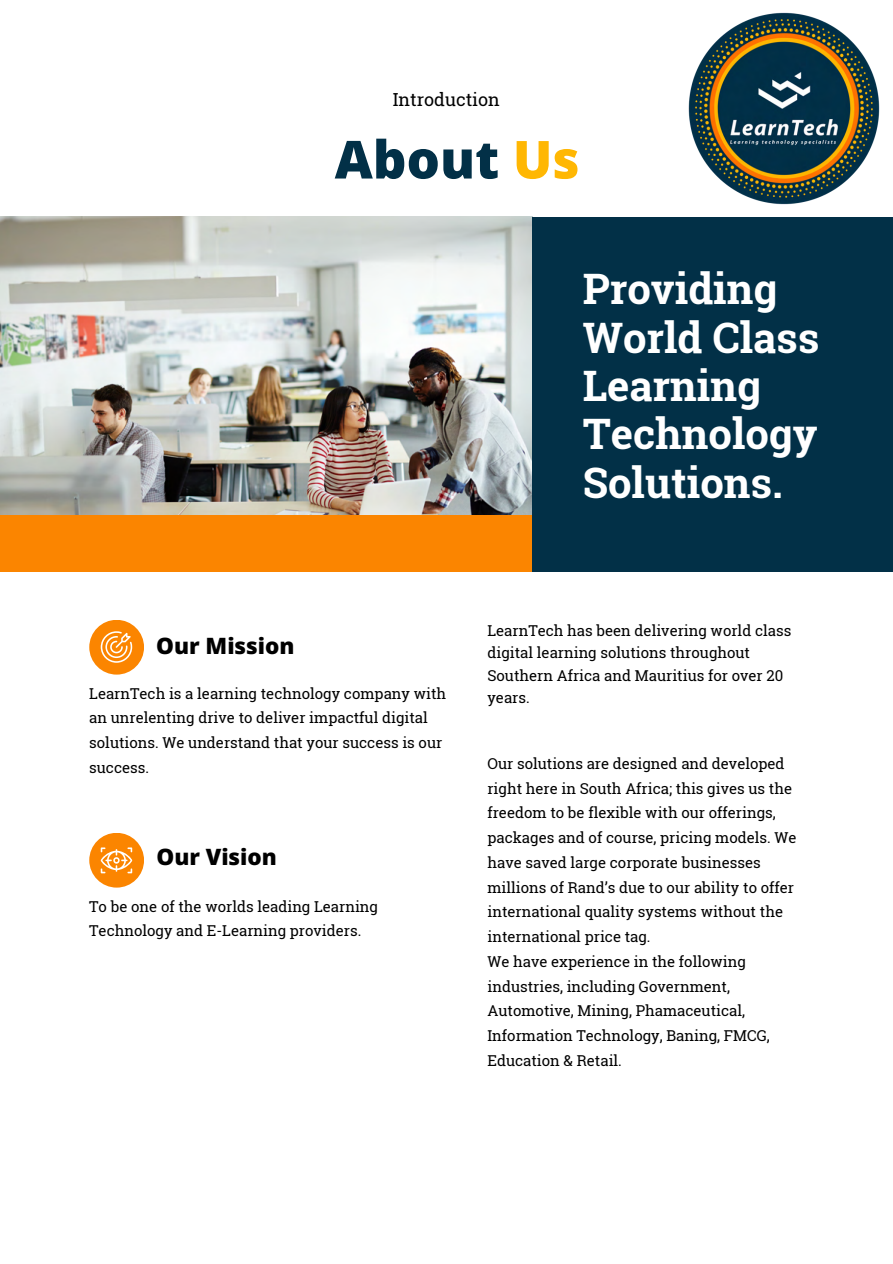
<style>
.page{position:relative;width:893px;height:1264px;background:#fff}
.page>*{position:absolute;margin:0;border:0;box-sizing:border-box;transform-origin:0 0}
.t1{font:800 52.5px "Open Sans";color:#023047}
.t2{font:700 42px/48.3px "Roboto Slab";color:#fff}
.t3{font:800 22.5px "Open Sans";color:#000}
.t4{font:18px "Roboto Slab";color:#000}
.t5{font:15px/24.8px "Roboto Slab";color:#000}
.s1{color:#ffb703}
</style>
<div class="page">
<div style="left:89px;top:620px;width:55px;height:54px;background:#fb8500;border-radius:50%"></div>
<svg style="left:101px;top:631px;width:31px;height:31px"></svg>
<div style="left:89px;top:832px;width:55px;height:55px;background:#fb8500;border-radius:50%"></div>
<svg style="left:101px;top:847px;width:31px;height:26px"></svg>
<img style="left:0;top:217px;width:532px;height:298px">
<div style="left:0;top:515px;width:532px;height:56px;background:#fb8500"></div>
<div style="left:532px;top:217px;width:360px;height:354px;background:#023047"></div>
<img style="left:688px;top:12px;width:192px;height:193px">
<p class="t4" style="left:393px;top:87px;width:109px">Introduction</p>
<h1 class="t1" style="left:334px;top:122px;width:246px">About <span class="s1">Us</span></h1>
<h2 class="t2" style="left:582px;top:264px;width:238px">Providing<br>World Class<br>Learning<br>Technology<br>Solutions.</h2>
<h3 class="t3" style="left:156px;top:629px;width:140px">Our Mission</h3>
<p class="t5" style="left:89px;top:680px;width:358px">LearnTech is a learning technology company with an unrelenting drive to deliver impactful digital solutions. We understand that your success is our success.</p>
<h3 class="t3" style="left:156px;top:841px;width:122px">Our Vision</h3>
<p class="t5" style="left:89px;top:893px;width:290px">To be one of the worlds leading Learning<br>Technology and E-Learning providers.</p>
<p class="t5" style="left:487px;top:618px;width:305px;line-height:22.5px">LearnTech has been delivering world class digital learning solutions throughout<br>Southern Africa and Mauritius for over 20 years.</p>
<p class="t5" style="left:487px;top:750px;width:310px">Our solutions are designed and developed right here in South Africa; this gives us the freedom to be flexible with our offerings, packages and of course, pricing models. We have saved large corporate businesses millions of Rand’s due to our ability to offer international quality systems without the international price tag.<br>We have experience in the following industries, including Government, Automotive, Mining, Phamaceutical, Information Technology, Baning, FMCG, Education &amp; Retail.</p>
</div>
